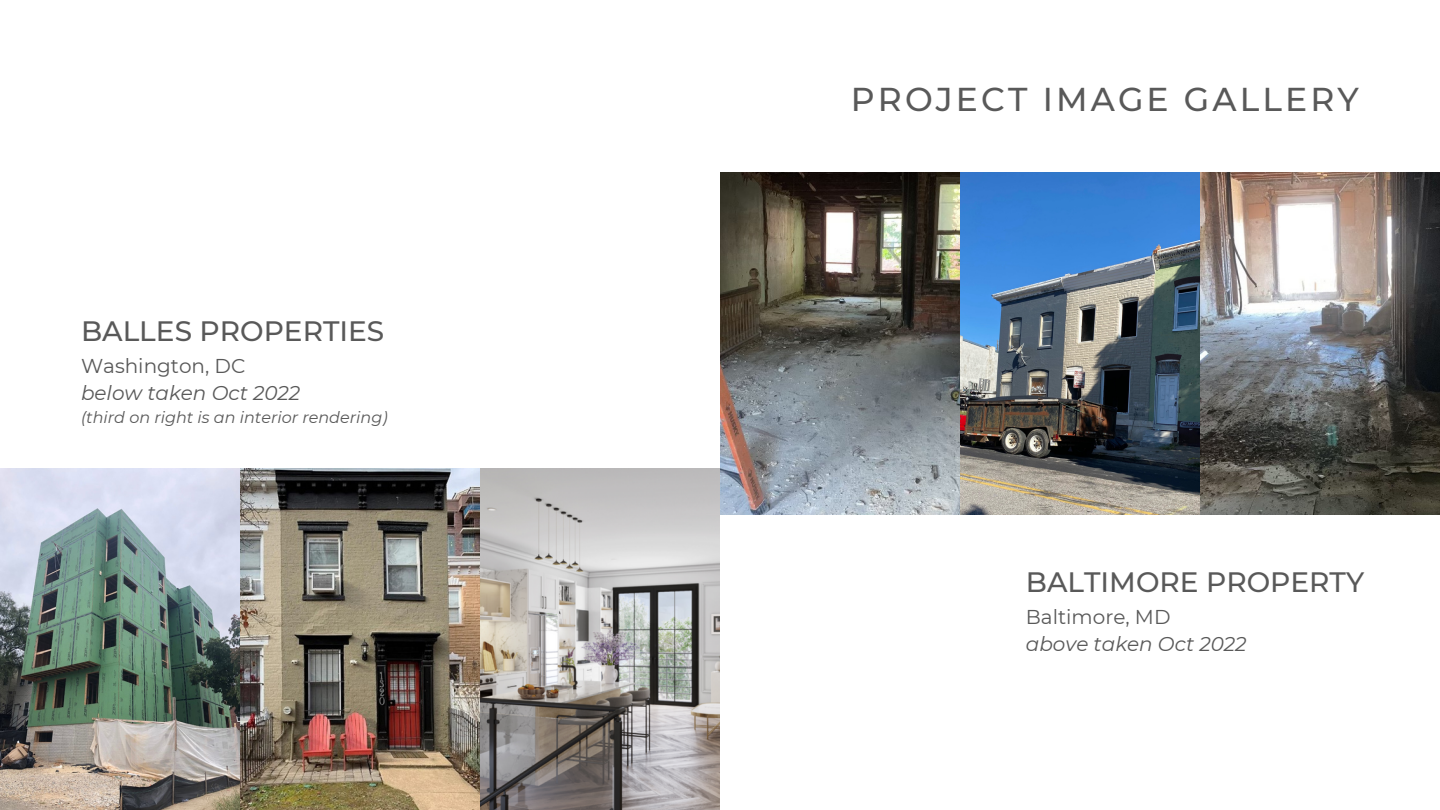
<style>
.page{position:relative;width:1440px;height:810px;background:#fff}
.page>*{position:absolute;margin:0;border:0;box-sizing:border-box;transform-origin:0 0}
.t1{font:500 33px "Montserrat";letter-spacing:.095em;color:#595959}
.t2{font:500 28px "Montserrat";color:#595959}
.t3{font:italic 20px "Montserrat";color:#595959}
.t4{font:20px "Montserrat";color:#595959}
.t5{font:italic 16px "Montserrat";color:#595959}
</style>
<div class="page">
<img style="left:0;top:468px;width:720px;height:342px">
<img style="left:720px;top:172px;width:720px;height:343px">
<p class="t2" style="left:81px;top:314px;width:305px">BALLES PROPERTIES</p>
<p class="t4" style="left:81px;top:353px;width:166px">Washington, DC</p>
<p class="t3" style="left:81px;top:381px;width:221px">below taken Oct 2022</p>
<p class="t5" style="left:81px;top:407px;width:308px">(third on right is an interior rendering)</p>
<p class="t1" style="left:851px;top:80px;width:510px">PROJECT IMAGE GALLERY</p>
<p class="t2" style="left:1026px;top:565px;width:340px">BALTIMORE PROPERTY</p>
<p class="t4" style="left:1026px;top:604px;width:146px">Baltimore, MD</p>
<p class="t3" style="left:1026px;top:632px;width:222px">above taken Oct 2022</p>
</div>
